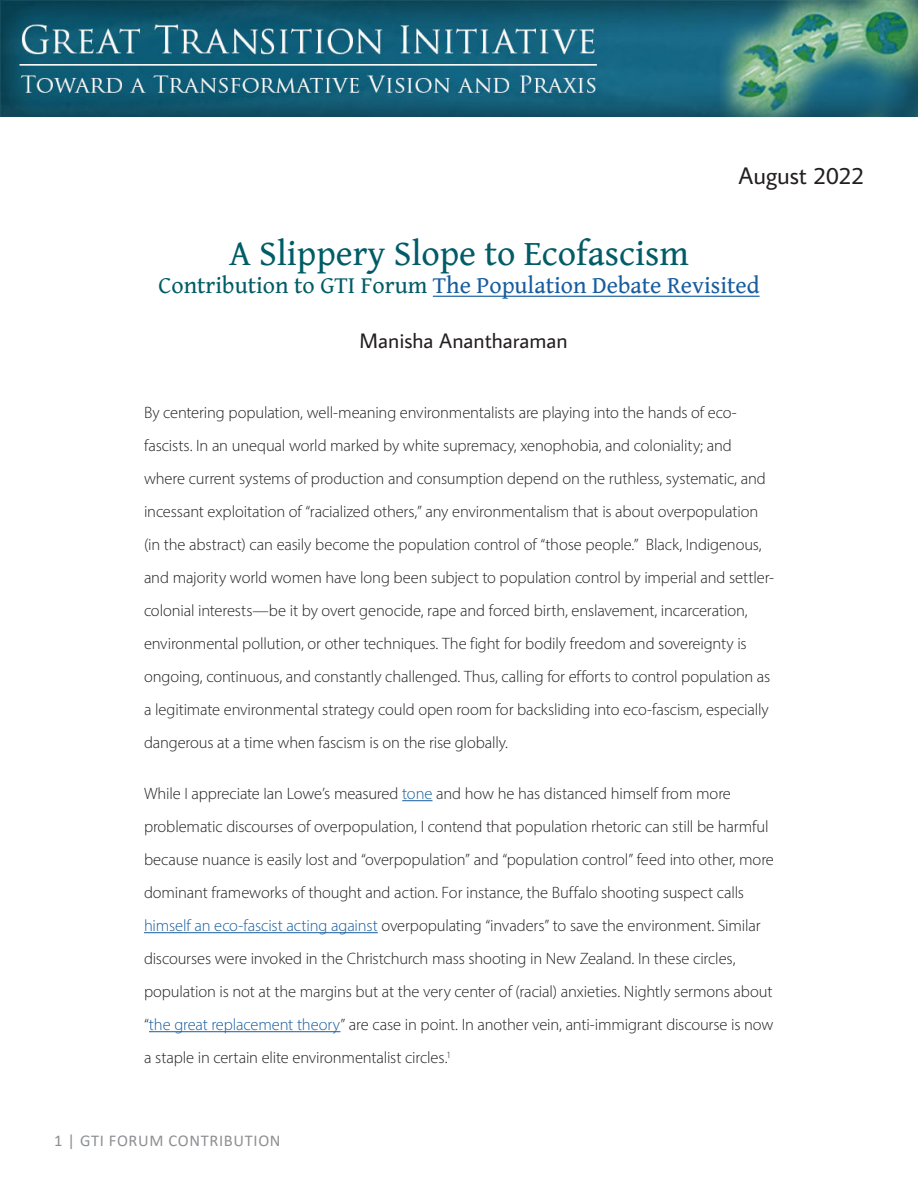
<style>
.page{position:relative;width:918px;height:1188px;background:#fff}
.page>*{position:absolute;margin:0;border:0;box-sizing:border-box;transform-origin:0 0}
.Document_Title{font:36px "Gentium Book Basic";color:#005c66}
.Document_Title-2{font:24px "Gentium Book Basic";color:#175d9e}
.Main_Content{font:24px "Average Sans";letter-spacing:-.005em;color:#231f20}
.Author_Date{font:21px "Average Sans";color:#231f20}
.Book_Review_Main_Con{font:300 16.5px/33px "Myriad Pro";letter-spacing:-.01em;color:#231f20}
.t1{font:16.5px "Calibri";letter-spacing:.04em;color:#8d8f92}
.s1{color:#005c66}
.s2{color:#175d9e}
</style>
<div class="page">
<img style="left:0;top:1px;width:918px;height:116px">
<hr style="left:433px;top:296px;width:327px;height:1px;background:#175d9e">
<hr style="left:402px;top:800px;width:30px;height:1px;background:#175d9e">
<hr style="left:144px;top:932px;width:234px;height:1px;background:#175d9e">
<hr style="left:149px;top:1031px;width:191px;height:1px;background:#175d9e">
<p class="Main_Content" style="left:739px;top:160px;width:127px">August 2022</p>
<p class="Document_Title" style="left:229px;top:226px;width:461px">A Slippery Slope to Ecofascism</p>
<p class="Document_Title-2" style="left:158px;top:268px;width:603px"><span class="s1">Contribution to GTI Forum</span> The Population Debate Revisited</p>
<p class="Author_Date" style="left:360px;top:326px;width:210px">Manisha Anantharaman</p>
<p class="Book_Review_Main_Con" style="left:144px;top:396px;width:631px">By centering population, well-meaning environmentalists are playing into the hands of eco&shy;fascists. In an unequal world marked by white supremacy, xenophobia, and coloniality; and where current systems of production and consumption depend on the ruthless, systematic, and incessant exploitation of “racialized others,” any environmentalism that is about overpopulation (in the abstract) can easily become the population control of “those people.” Black, Indigenous, and majority world women have long been subject to population control by imperial and settler&shy;colonial interests—be it by overt genocide, rape and forced birth, enslavement, incarceration, environmental pollution, or other techniques. The fight for bodily freedom and sovereignty is ongoing, continuous, and constantly challenged. Thus, calling for efforts to control population as a legitimate environmental strategy could open room for backsliding into eco-fascism, especially dangerous at a time when fascism is on the rise globally.</p>
<p class="Book_Review_Main_Con" style="left:144px;top:777px;width:631px">While I appreciate Ian Lowe’s measured <span class="s2">tone</span> and how he has distanced himself from more problematic discourses of overpopulation, I contend that population rhetoric can still be harmful because nuance is easily lost and “overpopulation” and “population control” feed into other, more dominant frameworks of thought and action. For instance, the Buffalo shooting suspect calls <span class="s2">himself an eco-fascist acting against</span> overpopulating “invaders” to save the environment. Similar discourses were invoked in the Christchurch mass shooting in New Zealand. In these circles, population is not at the margins but at the very center of (racial) anxieties. Nightly sermons about “<span class="s2">the great replacement theory</span>” are case in point. In another vein, anti-immigrant discourse is now a staple in certain elite environmentalist circles.<sup>1</sup></p>
<p class="t1" style="left:54px;top:1129px;width:228px">1 | GTI FORUM CONTRIBUTION</p>
</div>
